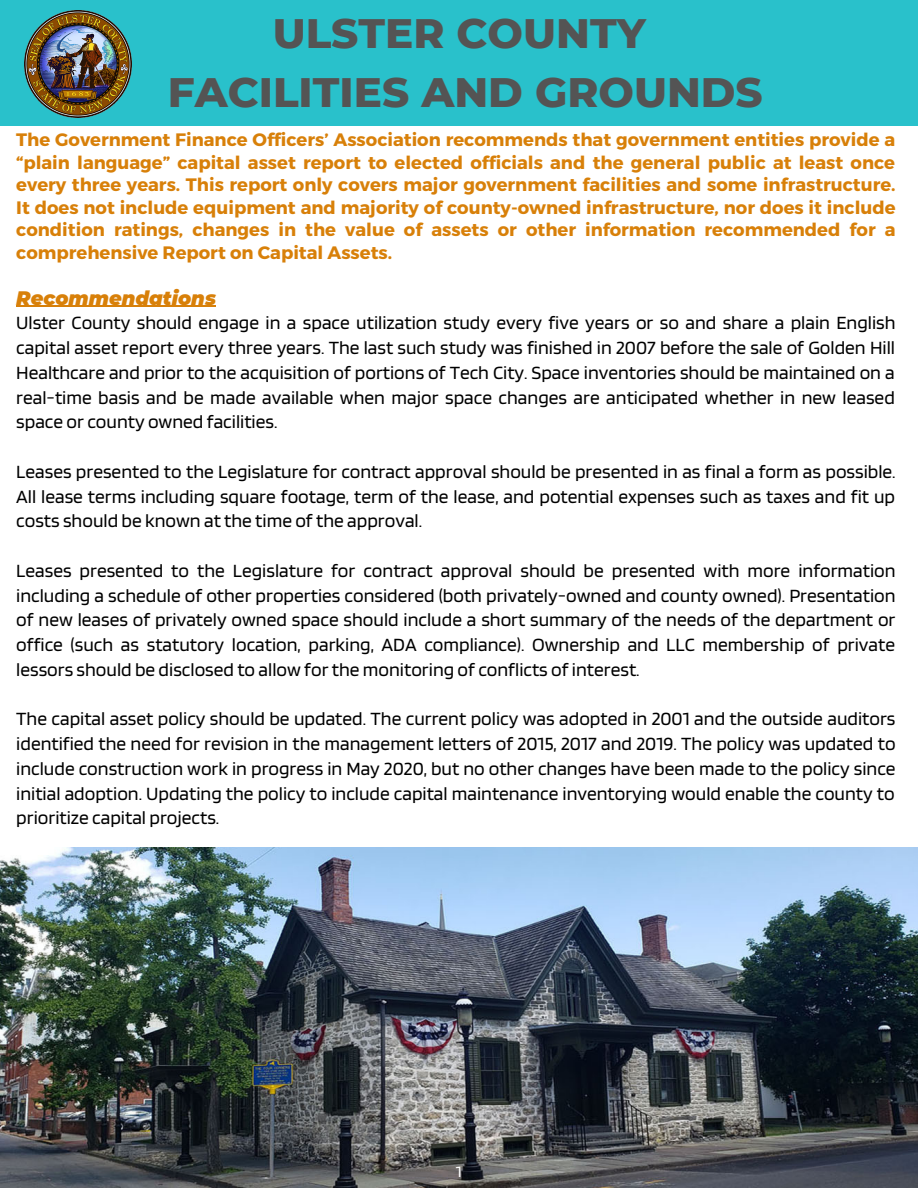
<style>
.page{position:relative;width:918px;height:1188px;background:#fff}
.page>*{position:absolute;margin:0;border:0;box-sizing:border-box;transform-origin:0 0}
.t1{font:800 42px "Montserrat";color:#545454}
.t2{font:19.5px/24.8px "Blinker";color:#000;text-align:justify}
.t3{font:italic 900 19.5px "Montserrat";color:#d88009}
.t4{font:700 18px/22.5px "Montserrat";color:#d88009;text-align:justify}
.t5{font:16.5px "Blinker";color:#fff}
</style>
<div class="page">
<hr style="left:16px;top:306px;width:200px;height:1px;background:#d88009">
<div style="left:0;top:0;width:918px;height:125px;background:#29c1cb"></div>
<img style="left:24px;top:10px;width:107px;height:107px">
<img style="left:0;top:847px;width:918px;height:341px">
<p class="t1" style="left:273px;top:8px;width:375px">ULSTER COUNTY</p>
<p class="t1" style="left:168px;top:66px;width:596px">FACILITIES AND GROUNDS</p>
<p class="t4" style="left:16px;top:128px;width:881px">The Government Finance Officers’ Association recommends that government entities provide a “plain language” capital asset report to elected officials and the general public at least once every three years. This report only covers major government facilities and some infrastructure.<br>It does not include equipment and majority of county-owned infrastructure, nor does it include condition ratings, changes in the value of assets or other information recommended for a comprehensive Report on Capital Assets.</p>
<p class="t3" style="left:16px;top:286px;width:201px">Recommendations</p>
<p class="t2" style="left:16px;top:310px;width:881px">Ulster County should engage in a space utilization study every five years or so and share a plain English capital asset report every three years. The last such study was finished in 2007 before the sale of Golden Hill Healthcare and prior to the acquisition of portions of Tech City. Space inventories should be maintained on a real-time basis and be made available when major space changes are anticipated whether in new leased space or county owned facilities.</p>
<p class="t2" style="left:16px;top:459px;width:881px">Leases presented to the Legislature for contract approval should be presented in as final a form as possible.<br>All lease terms including square footage, term of the lease, and potential expenses such as taxes and fit up costs should be known at the time of the approval.</p>
<p class="t2" style="left:16px;top:558px;width:881px">Leases presented to the Legislature for contract approval should be presented with more information including a schedule of other properties considered (both privately-owned and county owned). Presentation of new leases of privately owned space should include a short summary of the needs of the department or office (such as statutory location, parking, ADA compliance). Ownership and LLC membership of private lessors should be disclosed to allow for the monitoring of conflicts of interest.</p>
<p class="t2" style="left:16px;top:706px;width:881px">The capital asset policy should be updated. The current policy was adopted in 2001 and the outside auditors identified the need for revision in the management letters of 2015, 2017 and 2019. The policy was updated to include construction work in progress in May 2020, but no other changes have been made to the policy since initial adoption. Updating the policy to include capital maintenance inventorying would enable the county to prioritize capital projects.</p>
<p class="t5" style="left:456px;top:1161px;width:8px">1</p>
</div>
